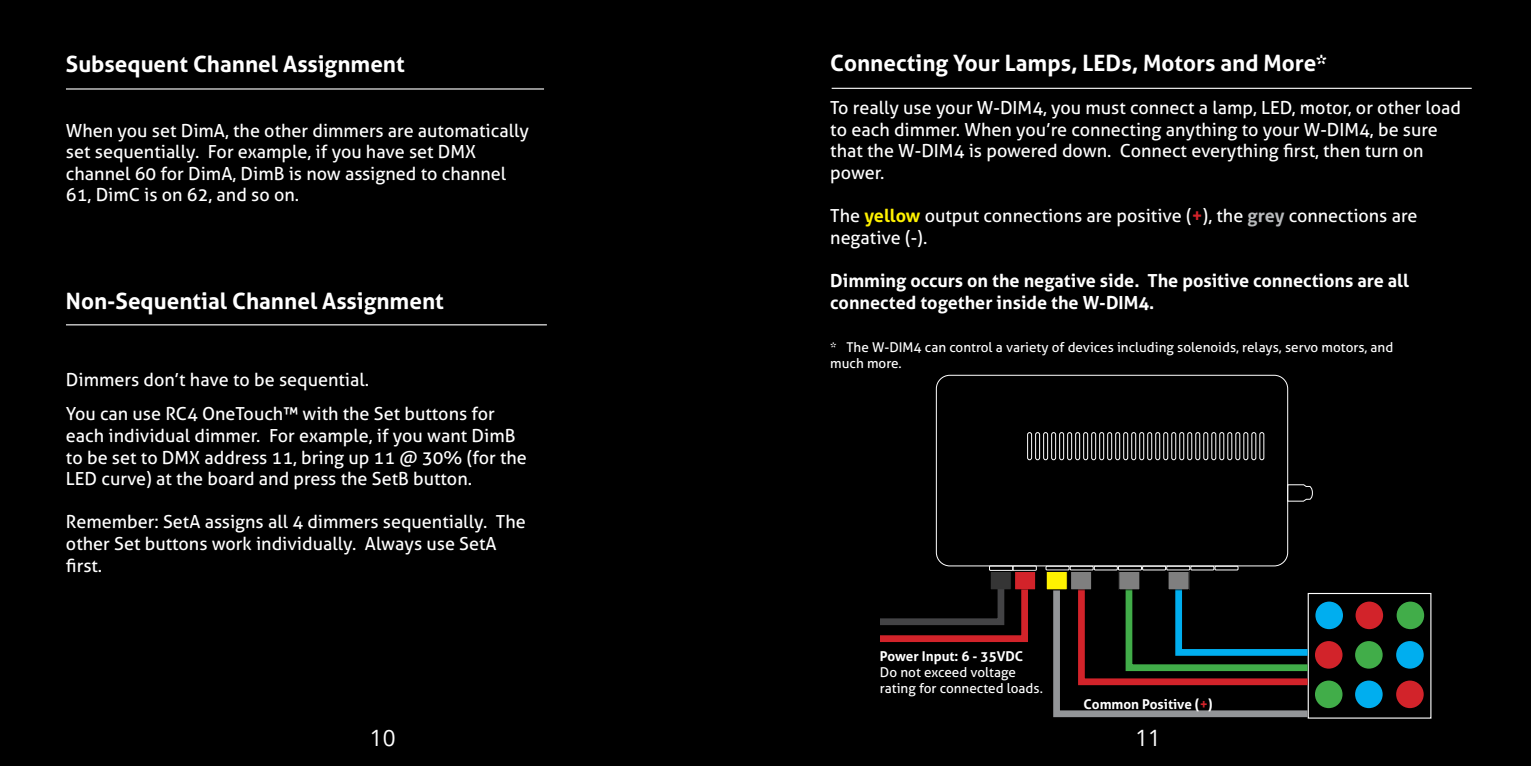
<style>
.page{position:relative;width:1531px;height:766px;background:#fff}
.page>*{position:absolute;margin:0;border:0;box-sizing:border-box;transform-origin:0 0}
.t1{font:700 22.5px "Aller";color:#fff}
.t2{font:22.5px "Open Sans";color:#fff}
.t3{font:18px/21.6px "Aller";color:#fff}
.t4{font:700 18px/21.6px "Aller";color:#fff}
.t5{font:13.5px/16.2px "Aller";color:#fff}
.t6{font:700 13.5px "Aller";color:#fff}
.s1{font-weight:700;color:#fff200}
.s2{font-weight:700;color:#d2232a}
.s3{font-weight:700;color:#b8babc}
.s4{color:#d2232a}
</style>
<div class="page">
<div style="left:0;top:0;width:1531px;height:765px;background:#000"></div>
<hr style="left:66px;top:88px;width:478px;height:1px;background:#fff">
<hr style="left:66px;top:324px;width:481px;height:1px;background:#fff">
<hr style="left:831px;top:88px;width:640px;height:1px;background:#fff">
<div style="left:936px;top:375px;width:352px;height:191px;border:1px solid #fff;border-radius:14px"></div>
<div style="left:1259px;top:432px;width:5px;height:28px;border:1px solid #fff;border-radius:2px"></div>
<div style="left:1251px;top:432px;width:5px;height:28px;border:1px solid #fff;border-radius:2px"></div>
<div style="left:1243px;top:432px;width:5px;height:28px;border:1px solid #fff;border-radius:2px"></div>
<div style="left:1235px;top:432px;width:5px;height:28px;border:1px solid #fff;border-radius:2px"></div>
<div style="left:1227px;top:432px;width:5px;height:28px;border:1px solid #fff;border-radius:2px"></div>
<div style="left:1219px;top:432px;width:5px;height:28px;border:1px solid #fff;border-radius:2px"></div>
<div style="left:1211px;top:432px;width:5px;height:28px;border:1px solid #fff;border-radius:2px"></div>
<div style="left:1203px;top:432px;width:5px;height:28px;border:1px solid #fff;border-radius:2px"></div>
<div style="left:1195px;top:432px;width:5px;height:28px;border:1px solid #fff;border-radius:2px"></div>
<div style="left:1187px;top:432px;width:5px;height:28px;border:1px solid #fff;border-radius:2px"></div>
<div style="left:1179px;top:432px;width:5px;height:28px;border:1px solid #fff;border-radius:2px"></div>
<div style="left:1171px;top:432px;width:5px;height:28px;border:1px solid #fff;border-radius:2px"></div>
<div style="left:1163px;top:432px;width:5px;height:28px;border:1px solid #fff;border-radius:2px"></div>
<div style="left:1155px;top:432px;width:5px;height:28px;border:1px solid #fff;border-radius:2px"></div>
<div style="left:1147px;top:432px;width:5px;height:28px;border:1px solid #fff;border-radius:2px"></div>
<div style="left:1139px;top:432px;width:5px;height:28px;border:1px solid #fff;border-radius:2px"></div>
<div style="left:1131px;top:432px;width:5px;height:28px;border:1px solid #fff;border-radius:2px"></div>
<div style="left:1123px;top:432px;width:5px;height:28px;border:1px solid #fff;border-radius:2px"></div>
<div style="left:1115px;top:432px;width:5px;height:28px;border:1px solid #fff;border-radius:2px"></div>
<div style="left:1107px;top:432px;width:5px;height:28px;border:1px solid #fff;border-radius:2px"></div>
<div style="left:1099px;top:432px;width:5px;height:28px;border:1px solid #fff;border-radius:2px"></div>
<div style="left:1091px;top:432px;width:5px;height:28px;border:1px solid #fff;border-radius:2px"></div>
<div style="left:1083px;top:432px;width:5px;height:28px;border:1px solid #fff;border-radius:2px"></div>
<div style="left:1075px;top:432px;width:5px;height:28px;border:1px solid #fff;border-radius:2px"></div>
<div style="left:1067px;top:432px;width:5px;height:28px;border:1px solid #fff;border-radius:2px"></div>
<div style="left:1059px;top:432px;width:5px;height:28px;border:1px solid #fff;border-radius:2px"></div>
<div style="left:1051px;top:432px;width:5px;height:28px;border:1px solid #fff;border-radius:2px"></div>
<div style="left:1043px;top:432px;width:5px;height:28px;border:1px solid #fff;border-radius:2px"></div>
<div style="left:1035px;top:432px;width:5px;height:28px;border:1px solid #fff;border-radius:2px"></div>
<div style="left:1027px;top:432px;width:5px;height:28px;border:1px solid #fff;border-radius:2px"></div>
<svg style="left:1287px;top:484px;width:26px;height:17px"></svg>
<div style="left:1012px;top:565px;width:24px;height:5px;border:1px solid #fff"></div>
<div style="left:989px;top:565px;width:24px;height:5px;border:1px solid #fff"></div>
<div style="left:1045px;top:565px;width:24px;height:5px;border:1px solid #fff"></div>
<div style="left:1070px;top:565px;width:23px;height:5px;border:1px solid #fff"></div>
<div style="left:1094px;top:565px;width:23px;height:5px;border:1px solid #fff"></div>
<div style="left:1118px;top:565px;width:23px;height:5px;border:1px solid #fff"></div>
<div style="left:1142px;top:565px;width:24px;height:5px;border:1px solid #fff"></div>
<div style="left:1166px;top:565px;width:24px;height:5px;border:1px solid #fff"></div>
<div style="left:1190px;top:565px;width:24px;height:5px;border:1px solid #fff"></div>
<div style="left:1214px;top:565px;width:24px;height:5px;border:1px solid #fff"></div>
<div style="left:1307px;top:592px;width:124px;height:126px;border:1px solid #fff"></div>
<div style="left:1315px;top:601px;width:28px;height:28px;background:#00aeef;border-radius:50%"></div>
<div style="left:1315px;top:640px;width:27px;height:28px;background:#d2232a;border-radius:50%"></div>
<div style="left:1315px;top:680px;width:27px;height:27px;background:#41ad49;border-radius:50%"></div>
<div style="left:1355px;top:601px;width:28px;height:28px;background:#d2232a;border-radius:50%"></div>
<div style="left:1355px;top:640px;width:27px;height:28px;background:#41ad49;border-radius:50%"></div>
<div style="left:1355px;top:680px;width:27px;height:27px;background:#00aeef;border-radius:50%"></div>
<div style="left:1396px;top:601px;width:28px;height:28px;background:#41ad49;border-radius:50%"></div>
<div style="left:1396px;top:640px;width:27px;height:28px;background:#00aeef;border-radius:50%"></div>
<div style="left:1396px;top:680px;width:27px;height:27px;background:#d2232a;border-radius:50%"></div>
<svg style="left:1053px;top:582px;width:261px;height:137px"></svg>
<div style="left:1046px;top:571px;width:21px;height:18px;background:#fff200"></div>
<div style="left:1045px;top:570px;width:23px;height:20px;border:1px solid #000"></div>
<div style="left:1070px;top:571px;width:21px;height:18px;background:#7f7f7f"></div>
<div style="left:1070px;top:570px;width:22px;height:20px;border:1px solid #000"></div>
<div style="left:1118px;top:571px;width:22px;height:18px;background:#7f7f7f"></div>
<div style="left:1118px;top:570px;width:22px;height:20px;border:1px solid #000"></div>
<div style="left:1168px;top:571px;width:21px;height:18px;background:#7f7f7f"></div>
<div style="left:1167px;top:570px;width:22px;height:20px;border:1px solid #000"></div>
<div style="left:990px;top:571px;width:21px;height:18px;background:#353535"></div>
<div style="left:989px;top:570px;width:23px;height:20px;border:1px solid #000"></div>
<div style="left:1014px;top:571px;width:21px;height:18px;background:#d2232a"></div>
<div style="left:1014px;top:570px;width:22px;height:20px;border:1px solid #000"></div>
<svg style="left:880px;top:582px;width:151px;height:60px"></svg>
<p class="t1" style="left:66px;top:50px;width:340px">Subsequent Channel Assignment</p>
<p class="t3" style="left:66px;top:119px;width:464px">When you set DimA, the other dimmers are automatically set sequentially. For example, if you have set DMX channel 60 for DimA, DimB is now assigned to channel 61, DimC is on 62, and so on.</p>
<p class="t1" style="left:66px;top:287px;width:379px">Non-Sequential Channel Assignment</p>
<p class="t3" style="left:66px;top:363px;width:430px;line-height:33.8px">Dimmers don’t have to be sequential.<br>You can use RC4 OneTouch™ with the Set buttons for</p>
<p class="t3" style="left:66px;top:424px;width:462px">each individual dimmer. For example, if you want DimB to be set to DMX address 11, bring up 11 @ 30% (for the<br>LED curve) at the board and press the SetB button.</p>
<p class="t3" style="left:66px;top:511px;width:461px">Remember: SetA assigns all 4 dimmers sequentially. The other Set buttons work individually. Always use SetA first.</p>
<p class="t1" style="left:830px;top:49px;width:498px">Connecting Your Lamps, LEDs, Motors and More*</p>
<p class="t3" style="left:830px;top:97px;width:632px">To really use your W-DIM4, you must connect a lamp, LED, motor, or other load to each dimmer. When you’re connecting anything to your W-DIM4, be sure that the W-DIM4 is powered down. Connect everything first, then turn on power.</p>
<p class="t3" style="left:830px;top:205px;width:589px">The <span class="s1">yellow</span> output connections are positive (<span class="s2">+</span>), the <span class="s3">grey</span> connections are negative (-).</p>
<p class="t4" style="left:830px;top:270px;width:580px">Dimming occurs on the negative side. The positive connections are all connected together inside the W-DIM4.</p>
<p class="t5" style="left:830px;top:339px;width:564px">* The W-DIM4 can control a variety of devices including solenoids, relays, servo motors, and much more.</p>
<p class="t6" style="left:880px;top:647px;width:145px">Power Input: 6 - 35VDC</p>
<p class="t5" style="left:880px;top:663px;width:164px">Do not exceed voltage rating for connected loads.</p>
<p class="t6" style="left:1083px;top:695px;width:131px">Common Positive (<span class="s4">+</span>)</p>
<p class="t2" style="left:370px;top:721px;width:27px">10</p>
<p class="t2" style="left:1135px;top:721px;width:27px">11</p>
</div>
